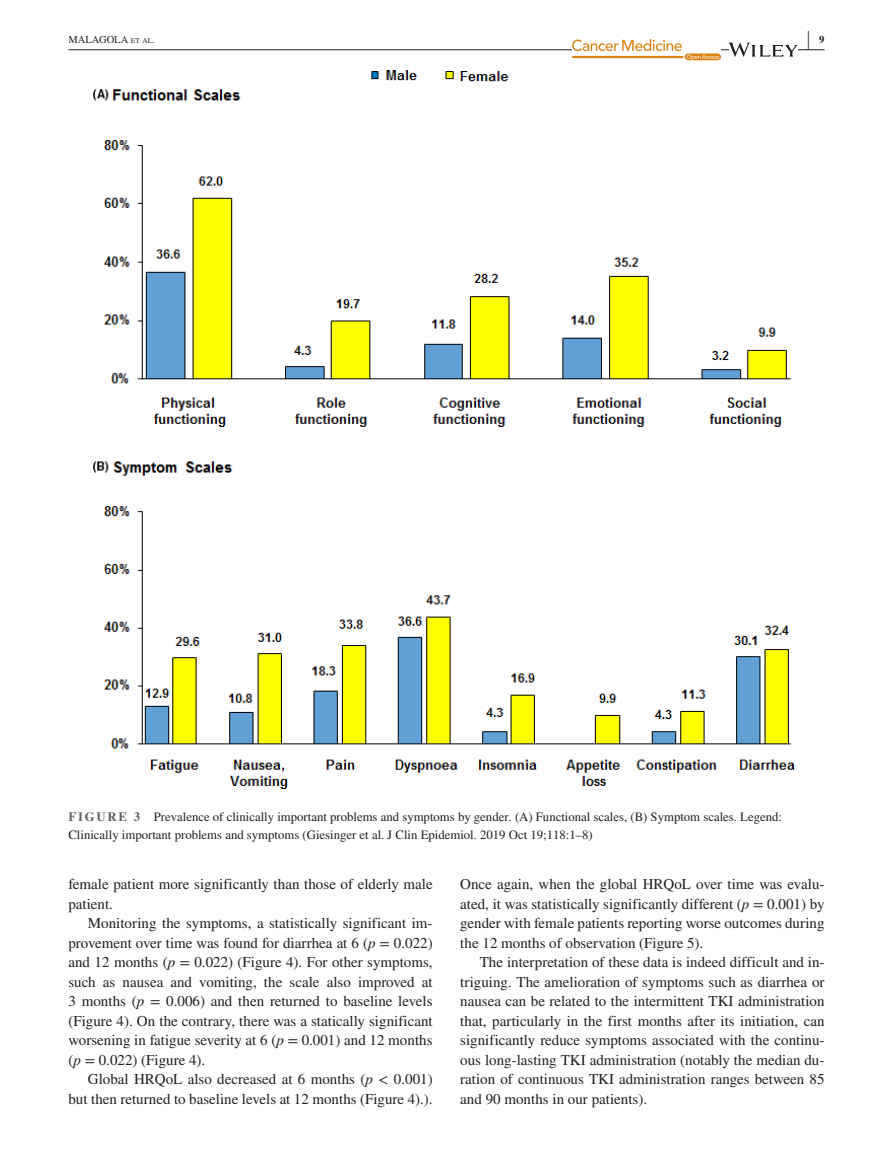
<style>
.page{position:relative;width:893px;height:1174px;background:#fff}
.page>*{position:absolute;margin:0;border:0;box-sizing:border-box;transform-origin:0 0}
.t1{font:700 25.95px "STIX";color:#231f20;scale:.36 1}
.t2{font:15px/19.5px "STIX";color:#231f20;text-align:justify}
.t3{font:12.75px/18px "STIX";color:#231f20}
.t4{font:10.5px "STIX";color:#231f20}
.t5{font:700 10.5px "STIX";color:#231f20}
.s1{font-size:7.35px}
.s2{font-weight:700;color:#636366}
.s3{font-style:italic}
</style>
<div class="page">
<hr style="left:68px;top:49px;width:756px;height:1px;background:#231f20">
<svg style="left:572px;top:39px;width:149px;height:21px"></svg>
<svg style="left:729px;top:43px;width:68px;height:14px"></svg>
<img style="left:93px;top:70px;width:701px;height:719px">
<h1 class="t1" style="left:807px;top:25px;width:7px">|</h1>
<p class="t4" style="left:68px;top:32px;width:88px">MALAGOLA <span class="s1">et al</span> .</p>
<p class="t5" style="left:819px;top:33px;width:7px">9</p>
<p class="t3" style="left:68px;top:808px;width:715px"><span class="s2">FIGURE 3</span> Prevalence of clinically important problems and symptoms by gender. (A) Functional scales, (B) Symptom scales. Legend:<br>Clinically important problems and symptoms (Giesinger et al. J Clin Epidemiol. 2019 Oct 19;118:1–8)</p>
<p class="t2" style="left:68px;top:875px;width:366px">female patient more significantly than those of elderly male patient.</p>
<p class="t2" style="left:68px;top:914px;width:366px;text-indent:20px">Monitoring the symptoms, a statistically significant im&shy;provement over time was found for diarrhea at 6 (<span class="s3">p</span> = 0.022) and 12 months (<span class="s3">p</span> = 0.022) (Figure 4). For other symptoms, such as nausea and vomiting, the scale also improved at 3 months (<span class="s3">p</span> = 0.006) and then returned to baseline levels (Figure 4). On the contrary, there was a statically significant worsening in fatigue severity at 6 (<span class="s3">p</span> = 0.001) and 12 months (<span class="s3">p</span> = 0.022) (Figure 4).</p>
<p class="t2" style="left:68px;top:1070px;width:366px;text-align:right">Global HRQoL also decreased at 6 months (<span class="s3">p</span> &lt; 0.001) but then returned to baseline levels at 12 months (Figure 4).).</p>
<p class="t2" style="left:460px;top:875px;width:366px">Once again, when the global HRQoL over time was evalu&shy;ated, it was statistically significantly different (<span class="s3">p</span> = 0.001) by gender with female patients reporting worse outcomes during the 12 months of observation (Figure 5).</p>
<p class="t2" style="left:460px;top:953px;width:366px;text-indent:20px">The interpretation of these data is indeed difficult and in&shy;triguing. The amelioration of symptoms such as diarrhea or nausea can be related to the intermittent TKI administration that, particularly in the first months after its initiation, can significantly reduce symptoms associated with the continu&shy;ous long-lasting TKI administration (notably the median du&shy;ration of continuous TKI administration ranges between 85 and 90 months in our patients).</p>
</div>
